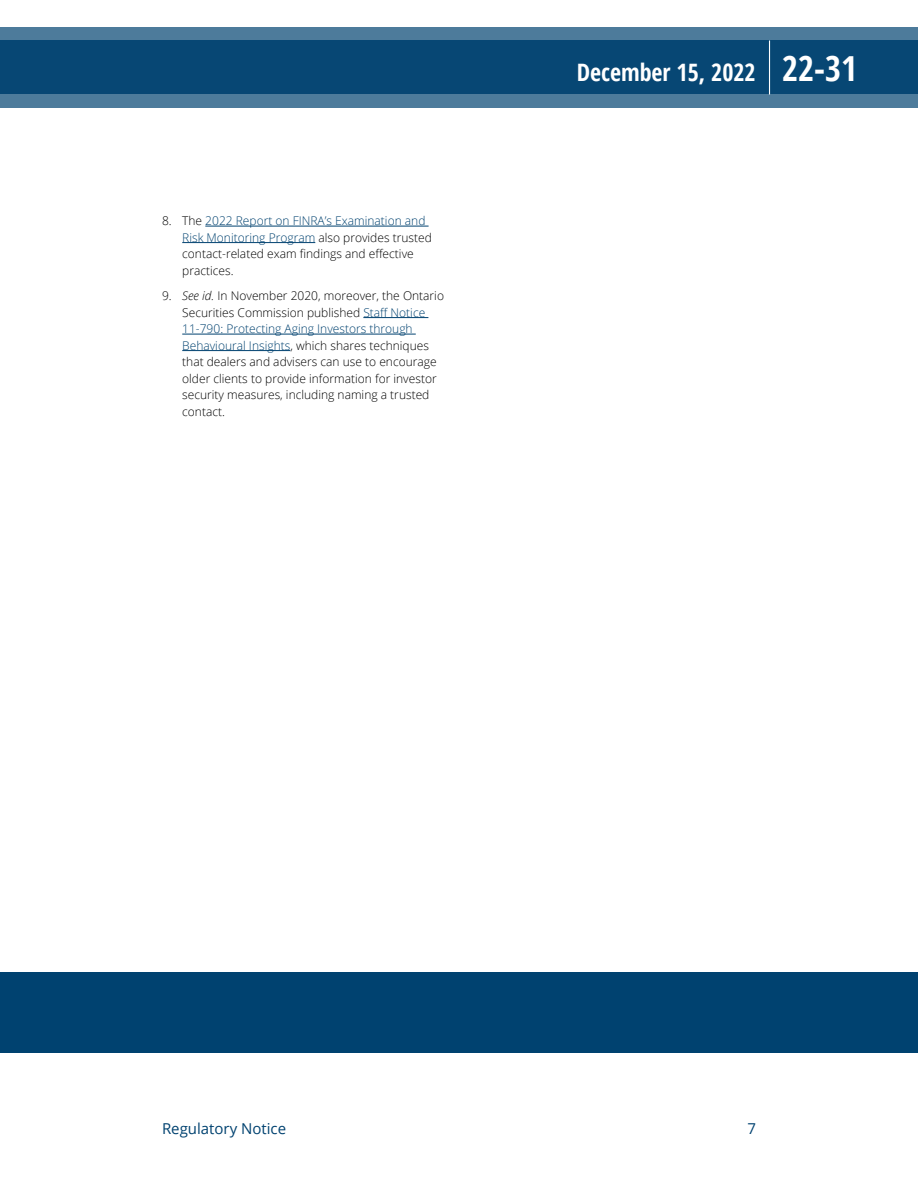
<style>
.page{position:relative;width:918px;height:1188px;background:#fff}
.page>*{position:absolute;margin:0;border:0;box-sizing:border-box;transform-origin:0 0}
.t1{font:700 24px "Open Sans Condensed";color:#fff}
.t2{font:15px "Open Sans";color:#004270}
.t3{font:300 12px/16.5px "Open Sans";color:#000}
.s1{color:#004270}
.s2{font-style:italic}
.s3{font-size:34.5px}
</style>
<div class="page">
<hr style="left:205px;top:226px;width:224px;height:1px;background:#004270">
<hr style="left:182px;top:242px;width:133px;height:1px;background:#004270">
<hr style="left:363px;top:317px;width:65px;height:1px;background:#004270">
<hr style="left:182px;top:334px;width:234px;height:1px;background:#004270">
<hr style="left:182px;top:350px;width:108px;height:1px;background:#004270">
<div style="left:0;top:972px;width:918px;height:81px;background:#004270"></div>
<svg style="left:0;top:27px;width:918px;height:81px;background:#1e5881"></svg>
<hr style="left:769px;top:40px;width:1px;height:54px;background:#fff">
<p class="t3" style="left:182px;top:212px;width:251px;text-indent:-20px">8. The <span class="s1">2022 Report on FINRA’s Examination and Risk Monitoring Program</span> also provides trusted contact-related exam findings and effective practices.</p>
<p class="t3" style="left:182px;top:287px;width:263px;text-indent:-20px">9. <span class="s2">See id.</span> In November 2020, moreover, the Ontario Securities Commission published <span class="s1">Staff Notice 11-790: Protecting Aging Investors through Behavioural Insights</span>, which shares techniques that dealers and advisers can use to encourage older clients to provide information for investor security measures, including naming a trusted contact.</p>
<h1 class="t1" style="left:577px;top:55px;width:282px">December 15, 2022 <span class="s3">22-31</span></h1>
<p class="t2" style="left:162px;top:1118px;width:126px">Regulatory Notice</p>
<p class="t2" style="left:747px;top:1118px;width:10px">7</p>
</div>
